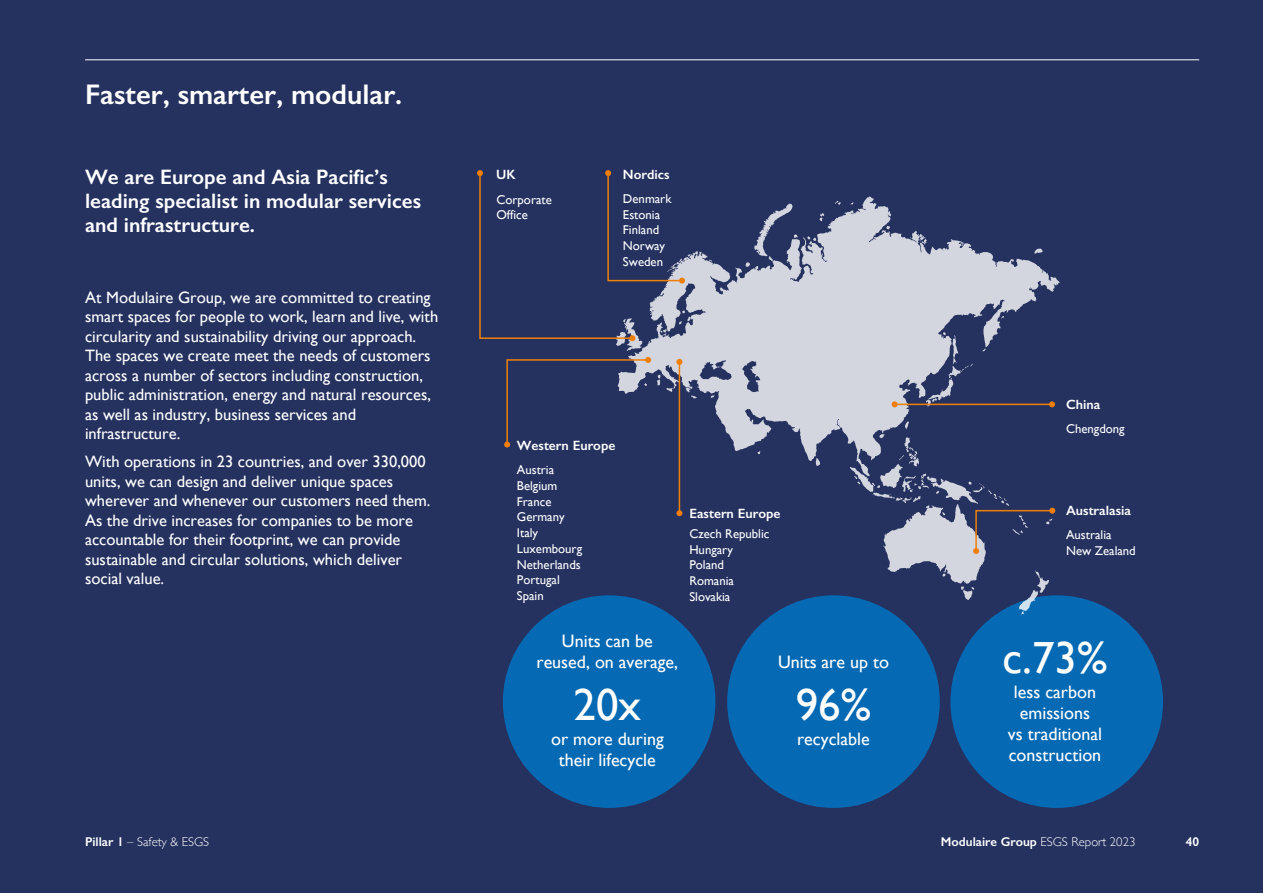
<style>
.page{position:relative;width:1263px;height:893px;background:#25315f}
.page>*{position:absolute;margin:0;border:0;box-sizing:border-box;transform-origin:0 0}
.t1{font:45px "Gill Sans";color:#fff}
.t2{font:600 28.5px "Gill Sans";color:#fff}
.t3{font:600 21px/24px "Gill Sans";color:#fff}
.t4{font:18px/21px "Gill Sans";color:#fff;text-align:center}
.t5{font:16.5px/19.5px "Gill Sans";color:#fff}
.t6{font:600 13.5px "Gill Sans";color:#fff}
.t7{font:12.75px/15.8px "Gill Sans";color:#fff}
.t8{font:600 12.75px "Gill Sans";color:#fff}
.t9{font:300 12.75px "Gill Sans";color:#fff}
.s1{font-weight:600}
.s2{font-weight:300}
</style>
<div class="page">
<div style="left:503px;top:595px;width:212px;height:213px;background:#0669b3;border-radius:50%"></div>
<div style="left:727px;top:595px;width:213px;height:213px;background:#0669b3;border-radius:50%"></div>
<div style="left:950px;top:595px;width:213px;height:213px;background:#0669b3;border-radius:50%"></div>
<svg style="left:628px;top:196px;width:432px;height:280px;fill:#d3d5df"></svg>
<svg style="left:657px;top:374px;width:16px;height:18px"></svg>
<svg style="left:691px;top:395px;width:6px;height:3px"></svg>
<svg style="left:816px;top:458px;width:4px;height:8px"></svg>
<svg style="left:711px;top:395px;width:4px;height:3px"></svg>
<svg style="left:926px;top:332px;width:47px;height:74px"></svg>
<svg style="left:914px;top:231px;width:13px;height:13px"></svg>
<svg style="left:886px;top:226px;width:4px;height:3px"></svg>
<svg style="left:745px;top:204px;width:53px;height:63px"></svg>
<svg style="left:807px;top:236px;width:9px;height:8px"></svg>
<svg style="left:1034px;top:249px;width:9px;height:5px"></svg>
<svg style="left:819px;top:213px;width:14px;height:16px"></svg>
<svg style="left:835px;top:201px;width:6px;height:4px"></svg>
<svg style="left:850px;top:202px;width:3px;height:11px"></svg>
<hr style="left:679px;top:362px;width:1px;height:151px;background:#f07f09">
<svg style="left:676px;top:359px;width:6px;height:6px"></svg>
<svg style="left:676px;top:510px;width:6px;height:6px"></svg>
<svg style="left:477px;top:170px;width:221px;height:181px"></svg>
<svg style="left:504px;top:357px;width:147px;height:91px"></svg>
<hr style="left:894px;top:404px;width:158px;height:1px;background:#f07f09">
<svg style="left:891px;top:401px;width:6px;height:6px"></svg>
<svg style="left:1049px;top:401px;width:6px;height:6px"></svg>
<svg style="left:850px;top:421px;width:205px;height:193px"></svg>
<hr style="left:85px;top:60px;width:1114px;height:1px;background:#fff">
<h2 class="t2" style="left:85px;top:78px;width:319px">Faster, smarter, modular.</h2>
<p class="t3" style="left:85px;top:165px;width:338px">We are Europe and Asia Pacific’s leading specialist in modular services and infrastructure.</p>
<p class="t5" style="left:85px;top:287px;width:355px">At Modulaire Group, we are committed to creating smart spaces for people to work, learn and live, with circularity and sustainability driving our approach.<br>The spaces we create meet the needs of customers across a number of sectors including construction, public administration, energy and natural resources, as well as industry, business services and infrastructure.</p>
<p class="t5" style="left:85px;top:452px;width:347px">With operations in 23 countries, and over 330,000 units, we can design and deliver unique spaces wherever and whenever our customers need them.<br>As the drive increases for companies to be more accountable for their footprint, we can provide sustainable and circular solutions, which deliver social value.</p>
<p class="t9" style="left:85px;top:832px;width:126px"><span class="s1">Pillar 1</span> – Safety &amp; ESGS</p>
<p class="t6" style="left:496px;top:167px;width:21px">UK</p>
<p class="t6" style="left:623px;top:167px;width:48px">Nordics</p>
<p class="t7" style="left:496px;top:191px;width:57px">Corporate<br>Office</p>
<p class="t7" style="left:623px;top:190px;width:50px">Denmark<br>Estonia<br>Finland<br>Norway<br>Sweden</p>
<p class="t6" style="left:517px;top:437px;width:100px">Western Europe</p>
<p class="t7" style="left:517px;top:462px;width:67px">Austria<br>Belgium<br>France<br>Germany<br>Italy<br>Luxembourg<br>Netherlands<br>Portugal<br>Spain</p>
<p class="t6" style="left:689px;top:505px;width:93px">Eastern Europe</p>
<p class="t7" style="left:689px;top:526px;width:82px">Czech Republic<br>Hungary<br>Poland<br>Romania<br>Slovakia</p>
<p class="t4" style="left:537px;top:631px;width:143px">Units can be reused, on average,</p>
<h1 class="t1" style="left:574px;top:678px;width:69px">20x</h1>
<p class="t4" style="left:551px;top:728px;width:114px">or more during their lifecycle</p>
<p class="t4" style="left:778px;top:652px;width:112px">Units are up to</p>
<h1 class="t1" style="left:796px;top:678px;width:77px">96%</h1>
<p class="t4" style="left:797px;top:728px;width:74px">recyclable</p>
<p class="t6" style="left:1066px;top:396px;width:36px">China</p>
<p class="t7" style="left:1066px;top:421px;width:60px">Chengdong</p>
<p class="t6" style="left:1066px;top:502px;width:66px">Australasia</p>
<p class="t7" style="left:1066px;top:527px;width:71px">Australia<br>New Zealand</p>
<h1 class="t1" style="left:1002px;top:631px;width:106px">c.73%</h1>
<p class="t4" style="left:1008px;top:681px;width:96px">less carbon emissions<br>vs traditional construction</p>
<p class="t8" style="left:941px;top:834px;width:196px">Modulaire Group <span class="s2">ESGS Report 2023</span></p>
<p class="t8" style="left:1186px;top:834px;width:15px">40</p>
</div>
